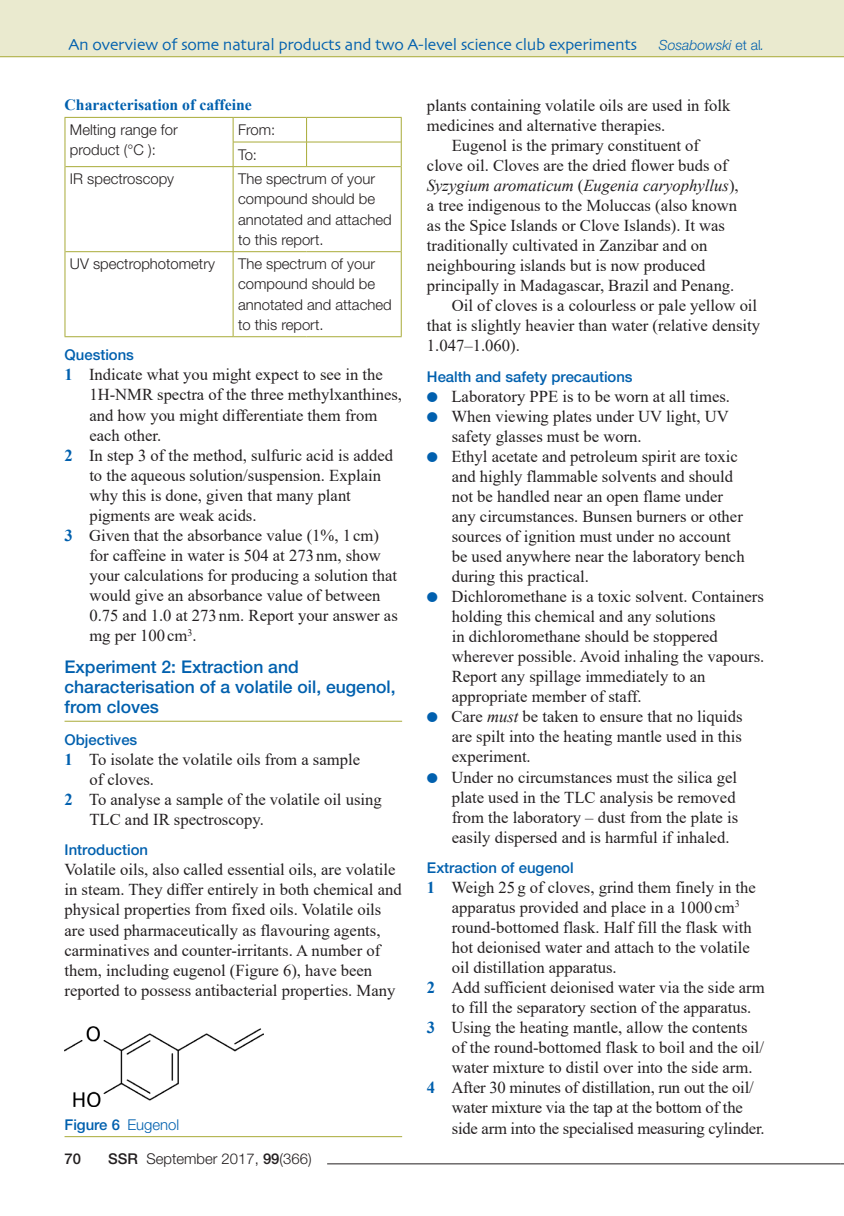
<style>
.page{position:relative;width:844px;height:1216px;background:#fff}
.page>*{position:absolute;margin:0;border:0;box-sizing:border-box;transform-origin:0 0}
.CH_A_head{font:500 17.5px/20.1px "Helvetica Neue LT Std";color:#0160ae}
.CH_numbered_list{font:16.62px/20.1px "Times New Roman";color:#231f20}
.CH_bulleted_list{font:16.62px/19.9px "Times New Roman";color:#231f20}
.CH_body_tx{font:16.62px/19.9px "Times New Roman";color:#231f20}
.CH_body_tx_first{font:16.62px/20.1px "Times New Roman";color:#231f20}
.CH_running_head_vers{font:16.62px "Skia";letter-spacing:-.02em;color:#0160ae}
.CH_C_head{font:700 15.75px "Times New Roman";color:#0160ae}
.CH_table_contents{font:300 14.88px/20.1px "Helvetica Neue LT Std";color:#231f20}
.CH_B_head{font:500 14.88px "Helvetica Neue LT Std";color:#0160ae}
.CH_figure_caption{font:500 14.88px "Helvetica Neue LT Std";color:#0160ae}
.t1{font:500 14.88px "Helvetica Neue LT Std";color:#231f20}
.CH_running_head_vers-2{font:italic 300 14px "Helvetica Neue LT Std";color:#0160ae}
.s1{font-style:normal}
.s2{font-weight:700;color:#0160ae}
.s3{font-style:italic}
.s4{color:#0160ae}
.s5{font-weight:300}
.s6{font-weight:500}
</style>
<div class="page">
<hr style="left:327px;top:1163px;width:513px;height:1px;background:#231f20">
<div style="left:0;top:0;width:843px;height:57px;background:#eaeacf"></div>
<hr style="left:0;top:56px;width:843px;height:1px;background:#a9ab38">
<hr style="left:64px;top:720px;width:338px;height:1px;background:#a9ab38">
<hr style="left:64px;top:117px;width:169px;height:1px;background:#a9ab38">
<svg style="left:64px;top:118px;width:1px;height:49px"></svg>
<hr style="left:233px;top:117px;width:73px;height:1px;background:#a9ab38">
<hr style="left:306px;top:117px;width:95px;height:1px;background:#a9ab38">
<svg style="left:400px;top:118px;width:1px;height:49px"></svg>
<hr style="left:64px;top:167px;width:1px;height:85px;background:#a9ab38">
<hr style="left:400px;top:167px;width:1px;height:85px;background:#a9ab38">
<hr style="left:64px;top:252px;width:1px;height:84px;background:#a9ab38">
<hr style="left:400px;top:252px;width:1px;height:84px;background:#a9ab38">
<hr style="left:64px;top:336px;width:169px;height:1px;background:#a9ab38">
<hr style="left:233px;top:336px;width:73px;height:1px;background:#a9ab38">
<hr style="left:306px;top:336px;width:95px;height:1px;background:#a9ab38">
<hr style="left:233px;top:142px;width:73px;height:1px;background:#a9ab38">
<svg style="left:233px;top:118px;width:1px;height:48px"></svg>
<hr style="left:306px;top:142px;width:94px;height:1px;background:#a9ab38">
<svg style="left:306px;top:118px;width:1px;height:48px"></svg>
<hr style="left:65px;top:166px;width:168px;height:1px;background:#a9ab38">
<hr style="left:233px;top:166px;width:73px;height:1px;background:#a9ab38">
<hr style="left:233px;top:167px;width:1px;height:84px;background:#a9ab38">
<hr style="left:306px;top:166px;width:94px;height:1px;background:#a9ab38">
<hr style="left:65px;top:251px;width:168px;height:1px;background:#a9ab38">
<hr style="left:233px;top:251px;width:73px;height:1px;background:#a9ab38">
<hr style="left:233px;top:252px;width:1px;height:84px;background:#a9ab38">
<hr style="left:306px;top:251px;width:94px;height:1px;background:#a9ab38">
<hr style="left:64px;top:1136px;width:338px;height:1px;background:#a9ab38">
<img style="left:64px;top:1026px;width:199px;height:80px">
<p class="CH_running_head_vers" style="left:68px;top:34px;width:570px">An overview of some natural products and two A-level science club experiments</p>
<p class="CH_running_head_vers-2" style="left:658px;top:36px;width:107px">Sosabowski <span class="s1">et al</span>.</p>
<p class="CH_C_head" style="left:64px;top:93px;width:189px">Characterisation of caffeine</p>
<p class="CH_table_contents" style="left:70px;top:119px;width:109px">Melting range for product (°C ):</p>
<p class="CH_table_contents" style="left:238px;top:119px;width:39px">From:</p>
<p class="CH_table_contents" style="left:238px;top:144px;width:21px">To:</p>
<p class="CH_table_contents" style="left:70px;top:169px;width:106px">IR spectroscopy</p>
<p class="CH_table_contents" style="left:238px;top:169px;width:155px">The spectrum of your compound should be annotated and attached to this report.</p>
<p class="CH_table_contents" style="left:70px;top:254px;width:146px">UV spectrophotometry</p>
<p class="CH_table_contents" style="left:238px;top:254px;width:155px">The spectrum of your compound should be annotated and attached to this report.</p>
<p class="CH_B_head" style="left:64px;top:346px;width:71px">Questions</p>
<p class="CH_numbered_list" style="left:89px;top:364px;width:314px;text-indent:-25px"><span class="s2">1</span> Indicate what you might expect to see in the 1H-NMR spectra of the three methylxanthines, and how you might differentiate them from each other.</p>
<p class="CH_numbered_list" style="left:89px;top:444px;width:305px;text-indent:-25px"><span class="s2">2</span> In step 3 of the method, sulfuric acid is added to the aqueous solution/suspension. Explain why this is done, given that many plant pigments are weak acids.</p>
<p class="CH_numbered_list" style="left:89px;top:524px;width:310px;text-indent:-25px"><span class="s2">3</span> Given that the absorbance value (1%, 1cm) for caffeine in water is 504 at 273nm, show your calculations for producing a solution that would give an absorbance value of between 0.75 and 1.0 at 273nm. Report your answer as mg per 100cm<sup>3</sup>.</p>
<p class="CH_A_head" style="left:64px;top:656px;width:332px">Experiment 2: Extraction and characterisation of a volatile oil, eugenol, from cloves</p>
<p class="CH_B_head" style="left:64px;top:730px;width:74px">Objectives</p>
<p class="CH_numbered_list" style="left:89px;top:749px;width:272px;text-indent:-25px"><span class="s2">1</span> To isolate the volatile oils from a sample of cloves.</p>
<p class="CH_numbered_list" style="left:89px;top:789px;width:294px;text-indent:-25px"><span class="s2">2</span> To analyse a sample of the volatile oil using<br>TLC and IR spectroscopy.</p>
<p class="CH_B_head" style="left:64px;top:841px;width:85px">Introduction</p>
<p class="CH_body_tx_first" style="left:64px;top:859px;width:338px">Volatile oils, also called essential oils, are volatile in steam. They differ entirely in both chemical and physical properties from fixed oils. Volatile oils are used pharmaceutically as flavouring agents, carminatives and counter-irritants. A number of them, including eugenol (Figure 6), have been reported to possess antibacterial properties. Many</p>
<p class="CH_body_tx_first" style="left:427px;top:95px;width:305px">plants containing volatile oils are used in folk medicines and alternative therapies.</p>
<p class="CH_body_tx" style="left:427px;top:135px;width:313px;text-indent:25px">Eugenol is the primary constituent of clove oil. Cloves are the dried flower buds of <span class="s3">Syzygium aromaticum</span> (<span class="s3">Eugenia caryophyllus</span>), a tree indigenous to the Moluccas (also known as the Spice Islands or Clove Islands). It was traditionally cultivated in Zanzibar and on neighbouring islands but is now produced principally in Madagascar, Brazil and Penang.</p>
<p class="CH_body_tx" style="left:427px;top:295px;width:334px;text-indent:25px">Oil of cloves is a colourless or pale yellow oil that is slightly heavier than water (relative density<br>1.047–1.060).</p>
<p class="CH_B_head" style="left:427px;top:367px;width:207px">Health and safety precautions</p>
<p class="CH_bulleted_list" style="left:427px;top:385px;width:304px"><span class="s4">●</span> Laboratory PPE is to be worn at all times.</p>
<p class="CH_bulleted_list" style="left:451px;top:405px;width:278px;text-indent:-25px"><span class="s4">●</span> When viewing plates under UV light, UV safety glasses must be worn.</p>
<p class="CH_bulleted_list" style="left:451px;top:445px;width:294px;text-indent:-25px"><span class="s4">●</span> Ethyl acetate and petroleum spirit are toxic and highly flammable solvents and should not be handled near an open flame under any circumstances. Bunsen burners or other sources of ignition must under no account be used anywhere near the laboratory bench during this practical.</p>
<p class="CH_bulleted_list" style="left:451px;top:586px;width:314px;text-indent:-25px"><span class="s4">●</span> Dichloromethane is a toxic solvent. Containers holding this chemical and any solutions<br>in dichloromethane should be stoppered wherever possible. Avoid inhaling the vapours.<br>Report any spillage immediately to an appropriate member of staff.</p>
<p class="CH_bulleted_list" style="left:451px;top:706px;width:292px;text-align:justify;text-indent:-25px"><span class="s4">●</span> Care <span class="s3">must</span> be taken to ensure that no liquids are spilt into the heating mantle used in this experiment.</p>
<p class="CH_bulleted_list" style="left:451px;top:766px;width:288px;text-indent:-25px"><span class="s4">●</span> Under no circumstances must the silica gel plate used in the TLC analysis be removed from the laboratory – dust from the plate is easily dispersed and is harmful if inhaled.</p>
<p class="CH_B_head" style="left:427px;top:858px;width:148px">Extraction of eugenol</p>
<p class="CH_numbered_list" style="left:451px;top:876px;width:305px;text-indent:-25px"><span class="s2">1</span> Weigh 25g of cloves, grind them finely in the apparatus provided and place in a 1000cm<sup>3 </sup>round-bottomed flask. Half fill the flask with hot deionised water and attach to the volatile oil distillation apparatus.</p>
<p class="CH_numbered_list" style="left:451px;top:977px;width:314px;text-indent:-25px"><span class="s2">2</span> Add sufficient deionised water via the side arm to fill the separatory section of the apparatus.</p>
<p class="CH_numbered_list" style="left:451px;top:1017px;width:314px;text-indent:-25px"><span class="s2">3</span> Using the heating mantle, allow the contents of the round-bottomed flask to boil and the oil/ water mixture to distil over into the side arm.</p>
<p class="CH_numbered_list" style="left:451px;top:1077px;width:303px;text-indent:-25px"><span class="s2">4</span> After 30 minutes of distillation, run out the oil/ water mixture via the tap at the bottom of the</p>
<p class="CH_figure_caption" style="left:64px;top:1115px;width:116px">Figure 6 <span class="s5">Eugenol</span></p>
<p class="CH_numbered_list" style="left:451px;top:1117px;width:314px">side arm into the specialised measuring cylinder.</p>
<p class="t1" style="left:64px;top:1149px;width:18px">70</p>
<p class="CH_table_contents" style="left:108px;top:1147px;width:205px"><span class="s6">SSR</span> September 2017, <span class="s6">99</span>(366)</p>
</div>
